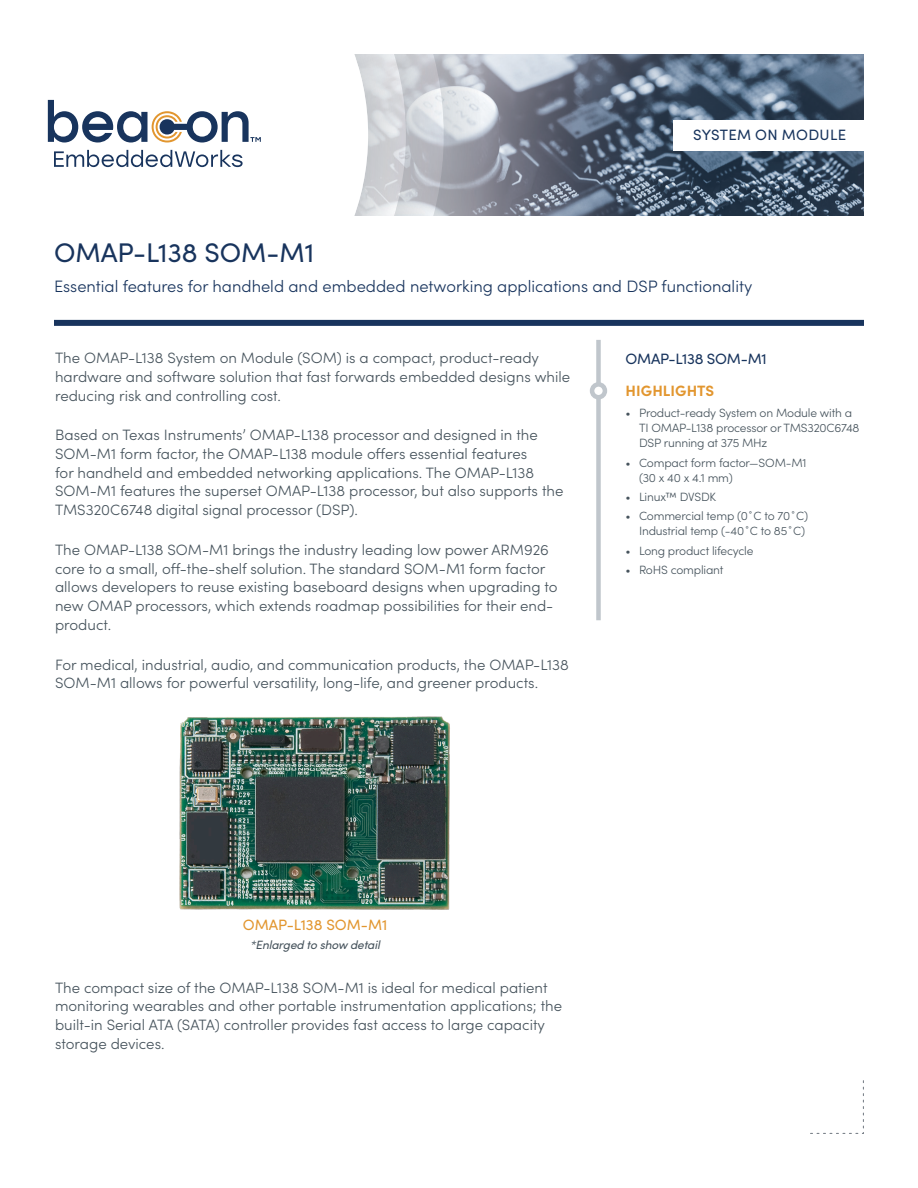
<style>
.page{position:relative;width:918px;height:1188px;background:#fff}
.page>*{position:absolute;margin:0;border:0;box-sizing:border-box;transform-origin:0 0}
.t1{font:27px "Sofia Pro";color:#18345d}
.Subtitle{font:300 16.5px "Sofia Pro";color:#18345d}
.Body{font:300 15px/18.8px "Sofia Pro";color:#46535c}
.Section_Heading{font:15px "Sofia Pro";letter-spacing:-.015em;color:#18345d}
.Image_Heading{font:15px "Sofia Pro";color:#e2962f}
.Section_Heading-2{font:15px "Sofia Pro";letter-spacing:.005em;color:#18345d}
.Section_Sub_Heading{font:700 15px "Sofia Pro";letter-spacing:.005em;color:#e2962f}
.t2{font:300 12px/15px "Sofia Pro";letter-spacing:-.015em;color:#46535c}
.Image_Description{font:italic 12px "Sofia Pro";letter-spacing:-.015em;color:#46535c}
</style>
<div class="page">
<img style="left:481px;top:54px;width:383px;height:162px">
<svg style="left:444px;top:54px;width:37px;height:162px;background:#b8bbc2"></svg>
<svg style="left:406px;top:54px;width:38px;height:162px;background:#c6c9cf"></svg>
<svg style="left:368px;top:54px;width:38px;height:162px;background:#d4d5d9"></svg>
<svg style="left:87px;top:54px;width:281px;height:162px"></svg>
<svg style="left:54px;top:150px;width:189px;height:17px"></svg>
<svg style="left:48px;top:100px;width:213px;height:43px"></svg>
<svg style="left:810px;top:1080px;width:54px;height:54px"></svg>
<div style="left:673px;top:120px;width:194px;height:31px;background:#fff"></div>
<div style="left:54px;top:320px;width:810px;height:6px;background:#18345d"></div>
<div style="left:596px;top:340px;width:5px;height:280px;background:#c0c6cc"></div>
<div style="left:592px;top:384px;width:13px;height:13px;background:#fff;border-radius:50%"></div>
<div style="left:590px;top:382px;width:17px;height:17px;border:4px solid #c0c6cc;border-radius:50%"></div>
<img style="left:179px;top:716px;width:271px;height:194px">
<p class="Section_Heading-2" style="left:693px;top:124px;width:154px">SYSTEM ON MODULE</p>
<p class="t1" style="left:54px;top:233px;width:262px">OMAP-L138 SOM-M1</p>
<p class="Subtitle" style="left:54px;top:274px;width:700px">Essential features for handheld and embedded networking applications and DSP functionality</p>
<p class="Body" style="left:55px;top:348px;width:517px">The OMAP-L138 System on Module (SOM) is a compact, product-ready hardware and software solution that fast forwards embedded designs while reducing risk and controlling cost.</p>
<p class="Body" style="left:55px;top:425px;width:510px">Based on Texas Instruments’ OMAP-L138 processor and designed in the SOM-M1 form factor, the OMAP-L138 module offers essential features<br>for handheld and embedded networking applications. The OMAP-L138<br>SOM-M1 features the superset OMAP-L138 processor, but also supports the TMS320C6748 digital signal processor (DSP).</p>
<p class="Body" style="left:55px;top:539px;width:504px">The OMAP-L138 SOM-M1 brings the industry leading low power ARM926 core to a small, off-the-shelf solution. The standard SOM-M1 form factor allows developers to reuse existing baseboard designs when upgrading to new OMAP processors, which extends roadmap possibilities for their end&shy;product.</p>
<p class="Body" style="left:55px;top:654px;width:515px">For medical, industrial, audio, and communication products, the OMAP-L138<br>SOM-M1 allows for powerful versatility, long-life, and greener products.</p>
<p class="Section_Heading" style="left:626px;top:348px;width:143px">OMAP-L138 SOM-M1</p>
<p class="Section_Sub_Heading" style="left:626px;top:379px;width:90px">HIGHLIGHTS</p>
<p class="t2" style="left:639px;top:405px;width:222px;text-indent:-14px">• Product-ready System on Module with a<br>TI OMAP-L138 processor or TMS320C6748<br>DSP running at 375 MHz</p>
<p class="t2" style="left:639px;top:454px;width:169px;text-indent:-14px">• Compact form factor—SOM-M1 (30 x 40 x 4.1 mm)</p>
<p class="t2" style="left:626px;top:489px;width:92px">• Linux™ DVSDK</p>
<p class="t2" style="left:626px;top:508px;width:184px;text-align:right">• Commercial temp (0˚C to 70˚C)<br>Industrial temp (-40˚C to 85˚C)</p>
<p class="t2" style="left:626px;top:542px;width:130px">• Long product lifecycle</p>
<p class="t2" style="left:626px;top:562px;width:99px">• RoHS compliant</p>
<p class="Image_Heading" style="left:243px;top:914px;width:146px">OMAP-L138 SOM-M1</p>
<p class="Image_Description" style="left:250px;top:936px;width:131px">*Enlarged to show detail</p>
<p class="Body" style="left:55px;top:977px;width:509px">The compact size of the OMAP-L138 SOM-M1 is ideal for medical patient monitoring wearables and other portable instrumentation applications; the built-in Serial ATA (SATA) controller provides fast access to large capacity storage devices.</p>
</div>
